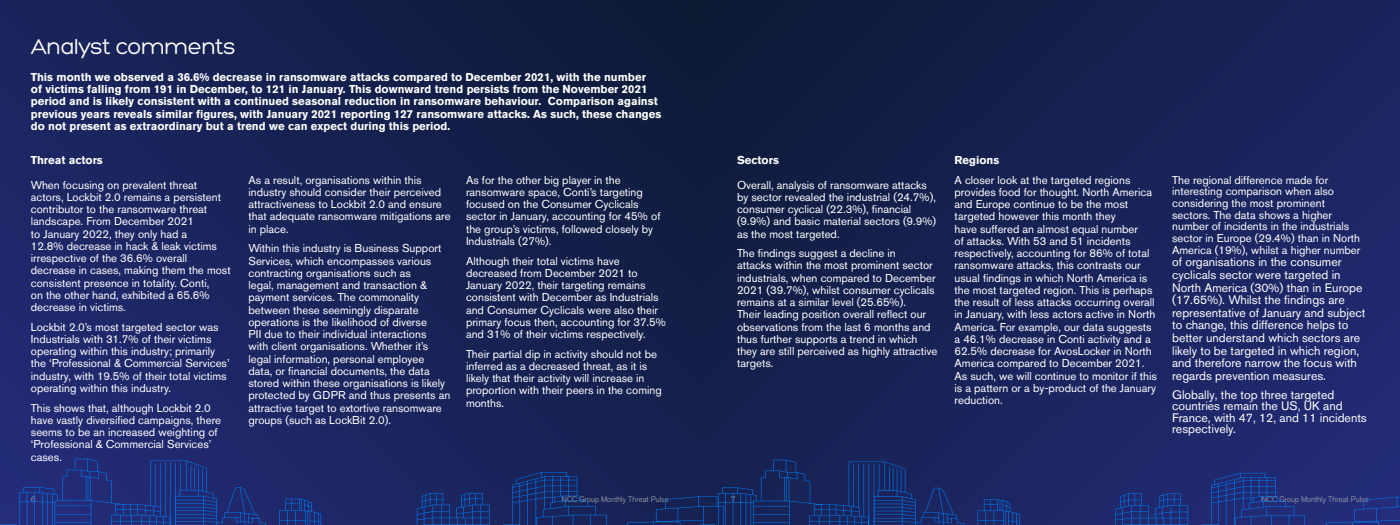
<style>
.page{position:relative;width:1400px;height:525px;background:#fff}
.page>*{position:absolute;margin:0;border:0;box-sizing:border-box;transform-origin:0 0}
.t1{font:22.75px "Hero";letter-spacing:-.025em;color:#fff}
.Body_Bullets{font:12.25px/12.6px "Akzidenz Grotesk BE";color:#fff}
.Body_Bullets-2{font:11.38px/12.2px "Akzidenz Grotesk BE";color:#fff}
.Intro_Paragraph{font:700 11.38px/12.2px "Akzidenz Grotesk BE";color:#fff}
.Body_Bullets-3{font:700 11.38px "Akzidenz Grotesk BE";color:#fff}
.t2{font:300 7.88px "Akzidenz Grotesk";color:#a8a9ad}
</style>
<div class="page">
<div style="left:700px;top:0;width:700px;height:525px;background:linear-gradient(to right,#101d41,#1f286a)"></div>
<svg style="left:770px;top:460px;width:630px;height:65px;background:#1c2a6d"></svg>
<div style="left:0;top:0;width:700px;height:525px;background:linear-gradient(to right,#1f286a,#101d41)"></div>
<svg style="left:0;top:459px;width:770px;height:66px;background:#1a2b6b"></svg>
<p class="t1" style="left:31px;top:35px;width:206px">Analyst comments</p>
<p class="Intro_Paragraph" style="left:31px;top:71px;width:632px">This month we observed a 36.6% decrease in ransomware attacks compared to December 2021, with the number<br>of victims falling from 191 in December, to 121 in January. This downward trend persists from the November 2021 period and is likely consistent with a continued seasonal reduction in ransomware behaviour. Comparison against previous years reveals similar figures, with January 2021 reporting 127 ransomware attacks. As such, these changes do not present as extraordinary but a trend we can expect during this period.</p>
<p class="Intro_Paragraph" style="left:31px;top:154px;width:74px">Threat actors</p>
<p class="Body_Bullets-2" style="left:31px;top:178px;width:201px">When focusing on prevalent threat actors, Lockbit 2.0 remains a persistent contributor to the ransomware threat landscape. From December 2021<br>to January 2022, they only had a<br>12.8% decrease in hack &amp; leak victims irrespective of the 36.6% overall decrease in cases, making them the most consistent presence in totality. Conti,<br>on the other hand, exhibited a 65.6% decrease in victims.</p>
<p class="Body_Bullets-2" style="left:31px;top:321px;width:200px">Lockbit 2.0’s most targeted sector was Industrials with 31.7% of their victims operating within this industry; primarily the ‘Professional &amp; Commercial Services’ industry, with 19.5% of their total victims operating within this industry.</p>
<p class="Body_Bullets-2" style="left:31px;top:401px;width:192px">This shows that, although Lockbit 2.0 have vastly diversified campaigns, there seems to be an increased weighting of ‘Professional &amp; Commercial Services’ cases.</p>
<p class="Body_Bullets-2" style="left:248px;top:173px;width:204px">As a result, organisations within this industry should consider their perceived attractiveness to Lockbit 2.0 and ensure that adequate ransomware mitigations are in place.</p>
<p class="Body_Bullets-2" style="left:248px;top:242px;width:203px">Within this industry is Business Support Services, which encompasses various contracting organisations such as<br>legal, management and transaction &amp; payment services. The commonality between these seemingly disparate operations is the likelihood of diverse<br>PII due to their individual interactions<br>with client organisations. Whether it’s legal information, personal employee data, or financial documents, the data stored within these organisations is likely protected by GDPR and thus presents an attractive target to extortive ransomware groups (such as LockBit 2.0).</p>
<p class="Body_Bullets-2" style="left:466px;top:173px;width:196px">As for the other big player in the ransomware space, Conti’s targeting focused on the Consumer Cyclicals sector in January, accounting for 45% of the group’s victims, followed closely by Industrials (27%).</p>
<p class="Body_Bullets-2" style="left:466px;top:254px;width:202px">Although their total victims have decreased from December 2021 to January 2022, their targeting remains consistent with December as Industrials and Consumer Cyclicals were also their primary focus then, accounting for 37.5% and 31% of their victims respectively.</p>
<p class="Body_Bullets-2" style="left:466px;top:348px;width:197px">Their partial dip in activity should not be inferred as a decreased threat, as it is likely that their activity will increase in proportion with their peers in the coming months.</p>
<p class="Intro_Paragraph" style="left:737px;top:154px;width:43px">Sectors</p>
<p class="Body_Bullets-2" style="left:737px;top:178px;width:201px">Overall, analysis of ransomware attacks by sector revealed the industrial (24.7%), consumer cyclical (22.3%), financial (9.9%) and basic material sectors (9.9%) as the most targeted.</p>
<p class="Body_Bullets-2" style="left:737px;top:247px;width:202px">The findings suggest a decline in<br>attacks within the most prominent sector industrials, when compared to December 2021 (39.7%), whilst consumer cyclicals remains at a similar level (25.65%).<br>Their leading position overall reflect our observations from the last 6 months and thus further supports a trend in which they are still perceived as highly attractive targets.</p>
<p class="Body_Bullets-3" style="left:955px;top:153px;width:46px">Regions</p>
<p class="Body_Bullets-2" style="left:955px;top:173px;width:204px">A closer look at the targeted regions provides food for thought. North America and Europe continue to be the most targeted however this month they<br>have suffered an almost equal number<br>of attacks. With 53 and 51 incidents respectively, accounting for 86% of total ransomware attacks, this contrasts our usual findings in which North America is the most targeted region. This is perhaps the result of less attacks occurring overall in January, with less actors active in North America. For example, our data suggests a 46.1% decrease in Conti activity and a 62.5% decrease for AvosLocker in North America compared to December 2021.<br>As such, we will continue to monitor if this is a pattern or a by-product of the January reduction.</p>
<p class="Body_Bullets-2" style="left:1172px;top:174px;width:190px;line-height:11.7px">The regional difference made for interesting comparison when also considering the most prominent sectors. The data shows a higher number of incidents in the industrials sector in Europe (29.4%) than in North America (19%), whilst a higher number</p>
<p class="Body_Bullets" style="left:1172px;top:256px;width:195px">of organisations in the consumer cyclicals sector were targeted in North America (30%) than in Europe (17.65%). Whilst the findings are representative of January and subject to change, this difference helps to better understand which sectors are likely to be targeted in which region, and therefore narrow the focus with regards prevention measures.</p>
<p class="Body_Bullets" style="left:1172px;top:389px;width:196px;line-height:11.4px">Globally, the top three targeted countries remain the US, UK and<br>France, with 47, 12, and 11 incidents respectively.</p>
<p class="t2" style="left:31px;top:495px;width:6px">6</p>
<p class="t2" style="left:562px;top:495px;width:109px">NCC Group Monthly Threat Pulse</p>
<p class="t2" style="left:731px;top:495px;width:6px">7</p>
<p class="t2" style="left:1262px;top:495px;width:109px">NCC Group Monthly Threat Pulse</p>
</div>
